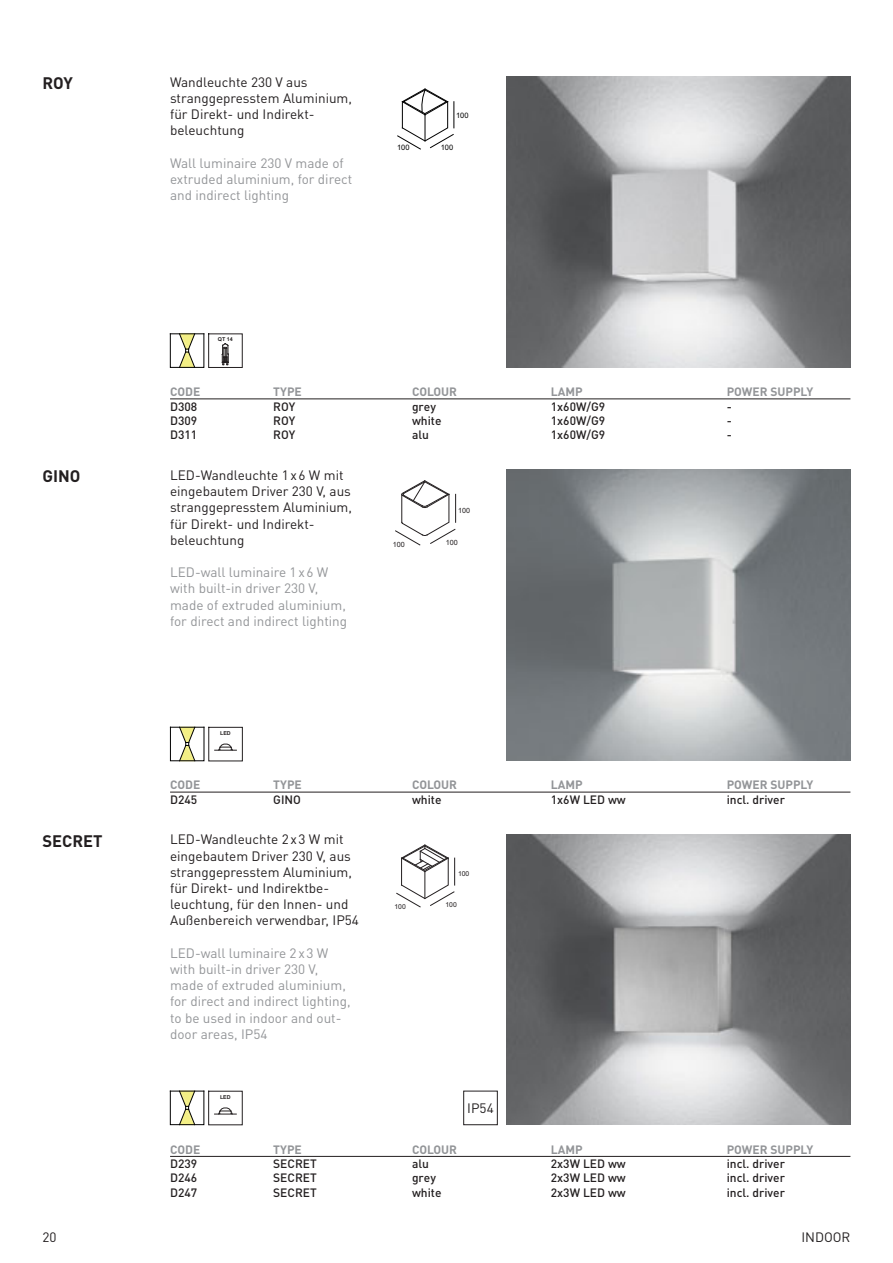
<style>
.page{position:relative;width:893px;height:1263px;background:#fff}
.page>*{position:absolute;margin:0;border:0;box-sizing:border-box;transform-origin:0 0}
.t1{font:700 16.5px "DINOT";color:#231f20}
.t2{font:13.5px/16.2px "DINOT";color:#231f20}
.t3{font:13.5px/16.2px "DINOT";color:#939598}
.t4{font:500 12px "DINOT";color:#231f20}
.t5{font:700 12px "DINOT";color:#939598}
.t6{font:7.5px "Arial";color:#000}
.t7{font:7.2px "Arial";color:#231f20}
.t8{font:6.9px "Arial";color:#231f20}
.t9{font:700 5.4px "Arial";color:#231f20}
</style>
<div class="page">
<img style="left:506px;top:470px;width:344px;height:291px">
<hr style="left:170px;top:792px;width:680px;height:1px;background:#231f20">
<div style="left:170px;top:727px;width:34px;height:34px;border:1px solid #000"></div>
<svg style="left:179px;top:726px;width:16px;height:35px"></svg>
<svg style="left:208px;top:727px;width:35px;height:34px"></svg>
<svg style="left:395px;top:480px;width:61px;height:66px"></svg>
<div style="left:463px;top:1091px;width:34px;height:34px;border:1px solid #231f20"></div>
<hr style="left:170px;top:1156px;width:680px;height:1px;background:#231f20">
<img style="left:506px;top:834px;width:344px;height:291px">
<div style="left:170px;top:1091px;width:34px;height:34px;border:1px solid #000"></div>
<svg style="left:179px;top:1090px;width:16px;height:35px"></svg>
<svg style="left:208px;top:1091px;width:35px;height:34px"></svg>
<svg style="left:396px;top:844px;width:59px;height:63px"></svg>
<div style="left:170px;top:334px;width:34px;height:34px;border:1px solid #000"></div>
<svg style="left:179px;top:333px;width:16px;height:35px"></svg>
<div style="left:208px;top:334px;width:35px;height:34px;border:1px solid #231f20"></div>
<svg style="left:222px;top:343px;width:7px;height:22px"></svg>
<svg style="left:397px;top:88px;width:58px;height:62px"></svg>
<hr style="left:170px;top:399px;width:680px;height:1px;background:#231f20">
<img style="left:506px;top:77px;width:344px;height:290px">
<p class="t1" style="left:43px;top:72px;width:32px">ROY</p>
<p class="t2" style="left:170px;top:74px;width:183px">Wandleuchte 230 V aus<br>strang gepresstem Aluminium, für Direkt- und Indirekt&shy;beleuchtung</p>
<p class="t3" style="left:170px;top:155px;width:184px">Wall luminaire 230 V made of extruded aluminium, for direct and indirect lighting</p>
<p class="t6" style="left:456px;top:111px;width:14px">100</p>
<p class="t6" style="left:397px;top:143px;width:14px">100</p>
<p class="t6" style="left:441px;top:143px;width:14px">100</p>
<p class="t9" style="left:218px;top:336px;width:16px">QT 14</p>
<p class="t1" style="left:43px;top:466px;width:40px">GINO</p>
<p class="t1" style="left:43px;top:830px;width:62px">SECRET</p>
<p class="t5" style="left:170px;top:384px;width:32px">CODE</p>
<p class="t5" style="left:273px;top:384px;width:30px">TYPE</p>
<p class="t5" style="left:412px;top:384px;width:47px">COLOUR</p>
<p class="t5" style="left:551px;top:384px;width:33px">LAMP</p>
<p class="t5" style="left:727px;top:384px;width:88px">POWER SUPPLY</p>
<p class="t4" style="left:170px;top:398px;width:29px">D308</p>
<p class="t4" style="left:273px;top:398px;width:24px">ROY</p>
<p class="t4" style="left:412px;top:398px;width:25px">grey</p>
<p class="t4" style="left:551px;top:398px;width:56px">1x60W/G9</p>
<p class="t4" style="left:727px;top:398px;width:7px">-</p>
<p class="t4" style="left:170px;top:413px;width:29px">D309</p>
<p class="t4" style="left:273px;top:413px;width:24px">ROY</p>
<p class="t4" style="left:412px;top:413px;width:31px">white</p>
<p class="t4" style="left:551px;top:413px;width:56px">1x60W/G9</p>
<p class="t4" style="left:727px;top:413px;width:7px">-</p>
<p class="t4" style="left:170px;top:427px;width:29px">D311</p>
<p class="t4" style="left:273px;top:427px;width:24px">ROY</p>
<p class="t4" style="left:412px;top:427px;width:18px">alu</p>
<p class="t4" style="left:551px;top:427px;width:56px">1x60W/G9</p>
<p class="t4" style="left:727px;top:427px;width:7px">-</p>
<p class="t2" style="left:170px;top:467px;width:183px">LED-Wandleuchte 1 x 6 W mit eingebautem Driver 230 V, aus stranggepresstem Aluminium, für Direkt- und Indirekt&shy;beleuchtung</p>
<p class="t3" style="left:170px;top:564px;width:179px">LED-wall luminaire 1 x 6 W with built-in driver 230 V, made of extruded aluminium, for direct and indirect lighting</p>
<p class="t9" style="left:220px;top:730px;width:12px">LED</p>
<p class="t7" style="left:458px;top:505px;width:14px">100</p>
<p class="t7" style="left:393px;top:539px;width:14px">100</p>
<p class="t7" style="left:446px;top:537px;width:14px">100</p>
<p class="t5" style="left:170px;top:777px;width:32px">CODE</p>
<p class="t5" style="left:273px;top:777px;width:30px">TYPE</p>
<p class="t5" style="left:412px;top:777px;width:47px">COLOUR</p>
<p class="t5" style="left:551px;top:777px;width:33px">LAMP</p>
<p class="t5" style="left:727px;top:777px;width:88px">POWER SUPPLY</p>
<p class="t4" style="left:170px;top:792px;width:29px">D245</p>
<p class="t4" style="left:273px;top:792px;width:29px">GINO</p>
<p class="t4" style="left:412px;top:792px;width:31px">white</p>
<p class="t4" style="left:551px;top:792px;width:76px">1x6W LED ww</p>
<p class="t4" style="left:727px;top:792px;width:60px">incl. driver</p>
<p class="t2" style="left:170px;top:831px;width:190px">LED-Wandleuchte 2 x 3 W mit eingebautem Driver 230 V, aus stranggepresstem Aluminium, für Direkt- und Indirektbe&shy;leuchtung, für den Innen- und<br>Außenbereich verwendbar, IP54</p>
<p class="t3" style="left:170px;top:944px;width:182px">LED-wall luminaire 2 x 3 W with built-in driver 230 V, made of extruded aluminium, for direct and indirect lighting, to be used in indoor and out&shy;door areas, IP54</p>
<p class="t9" style="left:220px;top:1093px;width:12px">LED</p>
<p class="t8" style="left:458px;top:868px;width:13px">100</p>
<p class="t8" style="left:394px;top:902px;width:13px">100</p>
<p class="t8" style="left:445px;top:900px;width:13px">100</p>
<p class="t2" style="left:467px;top:1100px;width:28px">IP54</p>
<p class="t5" style="left:170px;top:1141px;width:32px">CODE</p>
<p class="t5" style="left:273px;top:1141px;width:30px">TYPE</p>
<p class="t5" style="left:412px;top:1141px;width:47px">COLOUR</p>
<p class="t5" style="left:551px;top:1141px;width:33px">LAMP</p>
<p class="t5" style="left:727px;top:1141px;width:88px">POWER SUPPLY</p>
<p class="t4" style="left:170px;top:1156px;width:29px">D239</p>
<p class="t4" style="left:273px;top:1156px;width:45px">SECRET</p>
<p class="t4" style="left:412px;top:1156px;width:18px">alu</p>
<p class="t4" style="left:551px;top:1156px;width:76px">2x3W LED ww</p>
<p class="t4" style="left:727px;top:1156px;width:60px">incl. driver</p>
<p class="t4" style="left:170px;top:1170px;width:29px">D246</p>
<p class="t4" style="left:273px;top:1170px;width:45px">SECRET</p>
<p class="t4" style="left:412px;top:1170px;width:25px">grey</p>
<p class="t4" style="left:551px;top:1170px;width:76px">2x3W LED ww</p>
<p class="t4" style="left:727px;top:1170px;width:60px">incl. driver</p>
<p class="t4" style="left:170px;top:1184px;width:29px">D247</p>
<p class="t4" style="left:273px;top:1184px;width:45px">SECRET</p>
<p class="t4" style="left:412px;top:1184px;width:31px">white</p>
<p class="t4" style="left:551px;top:1184px;width:76px">2x3W LED ww</p>
<p class="t4" style="left:727px;top:1184px;width:60px">incl. driver</p>
<p class="t2" style="left:43px;top:1228px;width:16px">20</p>
<p class="t2" style="left:801px;top:1228px;width:51px">INDOOR</p>
</div>
